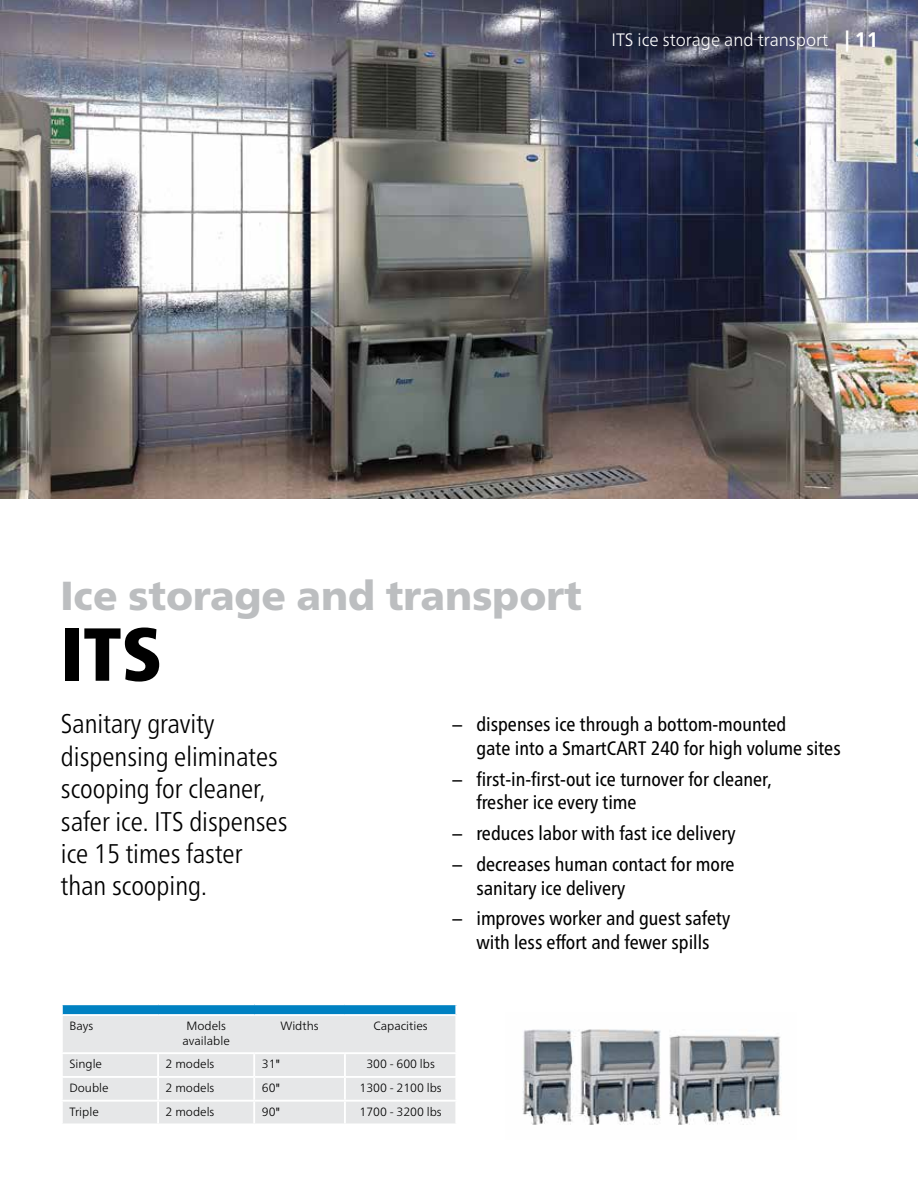
<style>
.page{position:relative;width:918px;height:1188px;background:#fff}
.page>*{position:absolute;margin:0;border:0;box-sizing:border-box;transform-origin:0 0}
.t1{font:900 condensed 75px "Frutiger Neue LT Pro";color:#000}
.t2{font:900 40.5px "Frutiger Neue LT Pro";color:#bcbec0}
.t3{font:300 condensed 27px/32.4px "Frutiger Neue LT Pro";color:#000}
.t4{font:condensed 19.5px/23.4px "Frutiger Neue LT Pro";color:#000}
.t5{font:300 18px "Frutiger Neue LT Pro";color:#fff;scale:.95 1}
.t6{font:300 12px/14.4px "Frutiger Neue LT Pro";color:#000;text-align:center}
.s1{font-weight:700;font-size:21px}
.s2{font-weight:500;font-stretch:condensed}
</style>
<div class="page">
<img style="left:0;top:0;width:918px;height:499px">
<img style="left:522px;top:1029px;width:259px;height:96px">
<svg style="left:62px;top:1005px;width:395px;height:119px;background:#d3dfe5"></svg>
<hr style="left:61px;top:1014px;width:97px;height:2px;background:#fff">
<hr style="left:61px;top:1016px;width:2px;height:36px;background:#fff">
<hr style="left:158px;top:1014px;width:96px;height:2px;background:#fff">
<hr style="left:254px;top:1014px;width:91px;height:2px;background:#fff">
<hr style="left:345px;top:1014px;width:112px;height:2px;background:#fff">
<hr style="left:61px;top:1052px;width:97px;height:2px;background:#fff">
<hr style="left:61px;top:1054px;width:2px;height:22px;background:#fff">
<hr style="left:158px;top:1052px;width:96px;height:2px;background:#fff">
<hr style="left:157px;top:1054px;width:2px;height:22px;background:#fff">
<hr style="left:254px;top:1052px;width:91px;height:2px;background:#fff">
<hr style="left:253px;top:1054px;width:2px;height:22px;background:#fff">
<hr style="left:345px;top:1052px;width:112px;height:2px;background:#fff">
<hr style="left:344px;top:1054px;width:2px;height:22px;background:#fff">
<hr style="left:455px;top:1054px;width:2px;height:22px;background:#fff">
<hr style="left:61px;top:1076px;width:97px;height:2px;background:#fff">
<hr style="left:61px;top:1078px;width:2px;height:22px;background:#fff">
<hr style="left:158px;top:1076px;width:96px;height:2px;background:#fff">
<hr style="left:157px;top:1078px;width:2px;height:22px;background:#fff">
<hr style="left:254px;top:1076px;width:91px;height:2px;background:#fff">
<hr style="left:253px;top:1078px;width:2px;height:22px;background:#fff">
<hr style="left:345px;top:1076px;width:112px;height:2px;background:#fff">
<hr style="left:344px;top:1078px;width:2px;height:22px;background:#fff">
<hr style="left:455px;top:1078px;width:2px;height:22px;background:#fff">
<hr style="left:61px;top:1100px;width:97px;height:2px;background:#fff">
<hr style="left:61px;top:1102px;width:2px;height:22px;background:#fff">
<hr style="left:158px;top:1100px;width:96px;height:2px;background:#fff">
<hr style="left:157px;top:1102px;width:2px;height:22px;background:#fff">
<hr style="left:254px;top:1100px;width:91px;height:2px;background:#fff">
<hr style="left:253px;top:1102px;width:2px;height:22px;background:#fff">
<hr style="left:345px;top:1100px;width:112px;height:2px;background:#fff">
<hr style="left:344px;top:1102px;width:2px;height:22px;background:#fff">
<hr style="left:455px;top:1102px;width:2px;height:22px;background:#fff">
<hr style="left:455px;top:1016px;width:2px;height:36px;background:#fff">
<p class="t5" style="left:612px;top:29px;width:283px">ITS ice storage and transport <span class="s1">| 11</span></p>
<h2 class="t2" style="left:61px;top:571px;width:523px">Ice storage and transport</h2>
<h1 class="t1" style="left:61px;top:610px;width:103px">ITS</h1>
<h3 class="t3" style="left:61px;top:708px;width:228px">Sanitary gravity dispensing eliminates scooping for cleaner, safer ice. ITS dispenses ice 15 times faster than scooping.</h3>
<p class="t4" style="left:476px;top:713px;width:366px;text-indent:-24px">– dispenses ice through a bottom-mounted<br>gate into a SmartCART 240 for high volume sites</p>
<p class="t4" style="left:476px;top:767px;width:297px;text-indent:-24px">– first-in-first-out ice turnover for cleaner, fresher ice every time</p>
<p class="t4" style="left:452px;top:822px;width:285px">– reduces labor with fast ice delivery</p>
<p class="t4" style="left:476px;top:853px;width:260px;text-indent:-24px">– decreases human contact for more sanitary ice delivery</p>
<p class="t4" style="left:452px;top:907px;width:279px;text-align:center">– improves worker and guest safety with less effort and fewer spills</p>
<p class="t6" style="left:69px;top:1019px;width:25px">Bays</p>
<p class="t6" style="left:182px;top:1019px;width:49px">Models available</p>
<p class="t6" style="left:280px;top:1019px;width:40px">Widths</p>
<p class="t6" style="left:373px;top:1019px;width:56px">Capacities</p>
<p class="t6" style="left:69px;top:1057px;width:34px">Single</p>
<p class="t6" style="left:166px;top:1057px;width:50px">2 models</p>
<p class="t6" style="left:262px;top:1057px;width:20px">31<span class="s2">"</span></p>
<p class="t6" style="left:366px;top:1057px;width:70px">300 - 600 lbs</p>
<p class="t6" style="left:69px;top:1081px;width:41px">Double</p>
<p class="t6" style="left:166px;top:1081px;width:50px">2 models</p>
<p class="t6" style="left:262px;top:1081px;width:20px">60<span class="s2">"</span></p>
<p class="t6" style="left:359px;top:1081px;width:84px">1300 - 2100 lbs</p>
<p class="t6" style="left:69px;top:1104px;width:31px">Triple</p>
<p class="t6" style="left:166px;top:1104px;width:50px">2 models</p>
<p class="t6" style="left:262px;top:1104px;width:20px">90<span class="s2">"</span></p>
<p class="t6" style="left:359px;top:1104px;width:84px">1700 - 3200 lbs</p>
</div>
